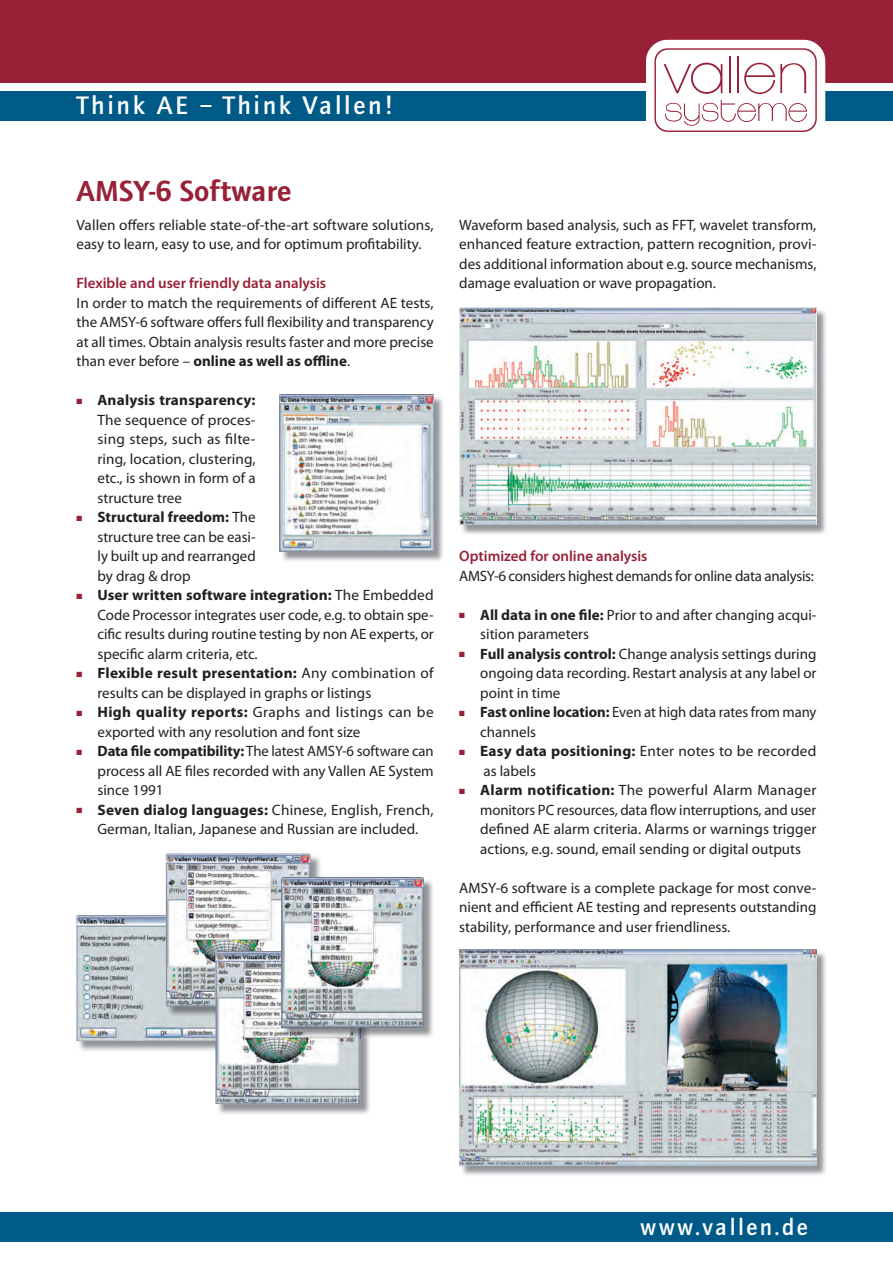
<style>
.page{position:relative;width:893px;height:1263px;background:#fff}
.page>*{position:absolute;margin:0;border:0;box-sizing:border-box;transform-origin:0 0}
.t1{font:600 30px "Foundry Journal";color:#982137}
.t2{font:500 26.25px "Foundry Journal";letter-spacing:.1em;color:#fff}
.t3{font:500 24px "Foundry Journal";letter-spacing:.1em;color:#fff}
.t4{font:15px/19.5px "Myriad Pro";color:#231f20;text-align:justify}
.t5{font:600 15px "Myriad Pro";color:#982137}
.t6{font:15px "Myriad Pro";letter-spacing:-.02em;color:#231f20}
.s1{font-weight:700}
.s2{color:#982137}
</style>
<div class="page">
<img style="left:461px;top:309px;width:365px;height:225px">
<img style="left:459px;top:308px;width:357px;height:216px">
<div style="left:0;top:1212px;width:893px;height:30px;background:#005a88"></div>
<div style="left:0;top:91px;width:893px;height:30px;background:#005a88"></div>
<div style="left:0;top:0;width:893px;height:83px;background:#982137"></div>
<img style="left:282px;top:397px;width:161px;height:164px">
<img style="left:280px;top:394px;width:154px;height:158px">
<img style="left:461px;top:951px;width:365px;height:224px">
<img style="left:459px;top:949px;width:357px;height:216px">
<img style="left:77px;top:915px;width:138px;height:136px">
<img style="left:310px;top:855px;width:11px;height:23px">
<img style="left:167px;top:1006px;width:48px;height:11px">
<img style="left:166px;top:853px;width:144px;height:153px">
<img style="left:218px;top:1038px;width:152px;height:76px">
<img style="left:215px;top:951px;width:145px;height:153px">
<img style="left:371px;top:879px;width:62px;height:158px">
<img style="left:283px;top:1027px;width:88px;height:11px">
<img style="left:281px;top:878px;width:142px;height:149px">
<div style="left:646px;top:40px;width:179px;height:100px;background:#fff;border-radius:21px"></div>
<svg style="left:654px;top:48px;width:163px;height:84px"></svg>
<h2 class="t2" style="left:77px;top:95px;width:319px">Think AE – Think Vallen!</h2>
<h1 class="t1" style="left:77px;top:179px;width:216px">AMSY-6 Software</h1>
<p class="t4" style="left:77px;top:216px;width:359px">Vallen offers reliable state-of-the-art software solutions, easy to learn, easy to use, and for optimum profitability.</p>
<p class="t5" style="left:77px;top:277px;width:251px">Flexible and user friendly data analysis</p>
<p class="t4" style="left:77px;top:294px;width:359px">In order to match the requirements of different AE tests, the AMSY-6 software offers full flexibility and transparency at all times. Obtain analysis results faster and more precise than ever before – <span class="s1">online as well as offline</span>.</p>
<p class="t4" style="left:98px;top:391px;width:160px;text-indent:-21px"><span class="s2">■</span> <span class="s1">Analysis transparency:<br></span>The sequence of proces&shy;sing steps, such as filte&shy;ring, location, clustering, etc., is shown in form of a structure tree</p>
<p class="t4" style="left:98px;top:508px;width:160px;text-indent:-21px"><span class="s2">■</span> <span class="s1">Structural freedom:</span> The structure tree can be easi&shy;ly built up and rearranged by drag &amp; drop</p>
<p class="t4" style="left:98px;top:586px;width:338px;text-indent:-21px"><span class="s2">■</span> <span class="s1">User written software integration:</span> The Embedded Code Processor integrates user code, e.g. to obtain spe&shy;cific results during routine testing by non AE experts, or specific alarm criteria, etc.</p>
<p class="t4" style="left:98px;top:664px;width:338px;text-indent:-21px"><span class="s2">■</span> <span class="s1">Flexible result presentation:</span> Any combination of results can be displayed in graphs or listings</p>
<p class="t4" style="left:98px;top:703px;width:338px;text-indent:-21px"><span class="s2">■</span> <span class="s1">High quality reports:</span> Graphs and listings can be exported with any resolution and font size</p>
<p class="t4" style="left:98px;top:742px;width:338px;text-indent:-21px"><span class="s2">■</span> <span class="s1">Data file compatibility:</span> The latest AMSY-6 software can process all AE files recorded with any Vallen AE System since 1991</p>
<p class="t4" style="left:77px;top:801px;width:359px;text-align:center"><span class="s2">■</span> <span class="s1">Seven dialog languages:</span> Chinese, English, French,<br>German, Italian, Japanese and Russian are included.</p>
<p class="t4" style="left:459px;top:216px;width:359px">Waveform based analysis, such as FFT, wavelet transform, enhanced feature extraction, pattern recognition, provi&shy;des additional information about e.g. source mechanisms, damage evaluation or wave propagation.</p>
<p class="t5" style="left:459px;top:550px;width:190px">Optimized for online analysis</p>
<p class="t6" style="left:459px;top:570px;width:356px">AMSY-6 considers highest demands for online data analysis:</p>
<p class="t4" style="left:480px;top:606px;width:338px;text-indent:-21px"><span class="s2">■</span> <span class="s1">All data in one file:</span> Prior to and after changing acqui&shy;sition parameters</p>
<p class="t4" style="left:480px;top:645px;width:338px;text-indent:-21px"><span class="s2">■</span> <span class="s1">Full analysis control:</span> Change analysis settings during ongoing data recording. Restart analysis at any label or point in time</p>
<p class="t4" style="left:480px;top:703px;width:338px;text-indent:-21px"><span class="s2">■</span> <span class="s1">Fast online location:</span> Even at high data rates from many channels</p>
<p class="t4" style="left:483px;top:742px;width:334px;text-indent:-24px"><span class="s2">■</span> <span class="s1">Easy data positioning:</span> Enter notes to be recorded as labels</p>
<p class="t4" style="left:480px;top:781px;width:338px;text-indent:-21px"><span class="s2">■</span> <span class="s1">Alarm notification:</span> The powerful Alarm Manager monitors PC resources, data flow interruptions, and user defined AE alarm criteria. Alarms or warnings trigger actions, e.g. sound, email sending or digital outputs</p>
<p class="t4" style="left:459px;top:879px;width:359px">AMSY-6 software is a complete package for most conve&shy;nient and efficient AE testing and represents outstanding stability, performance and user friendliness.</p>
<h3 class="t3" style="left:640px;top:1217px;width:169px">www.vallen.de</h3>
</div>
